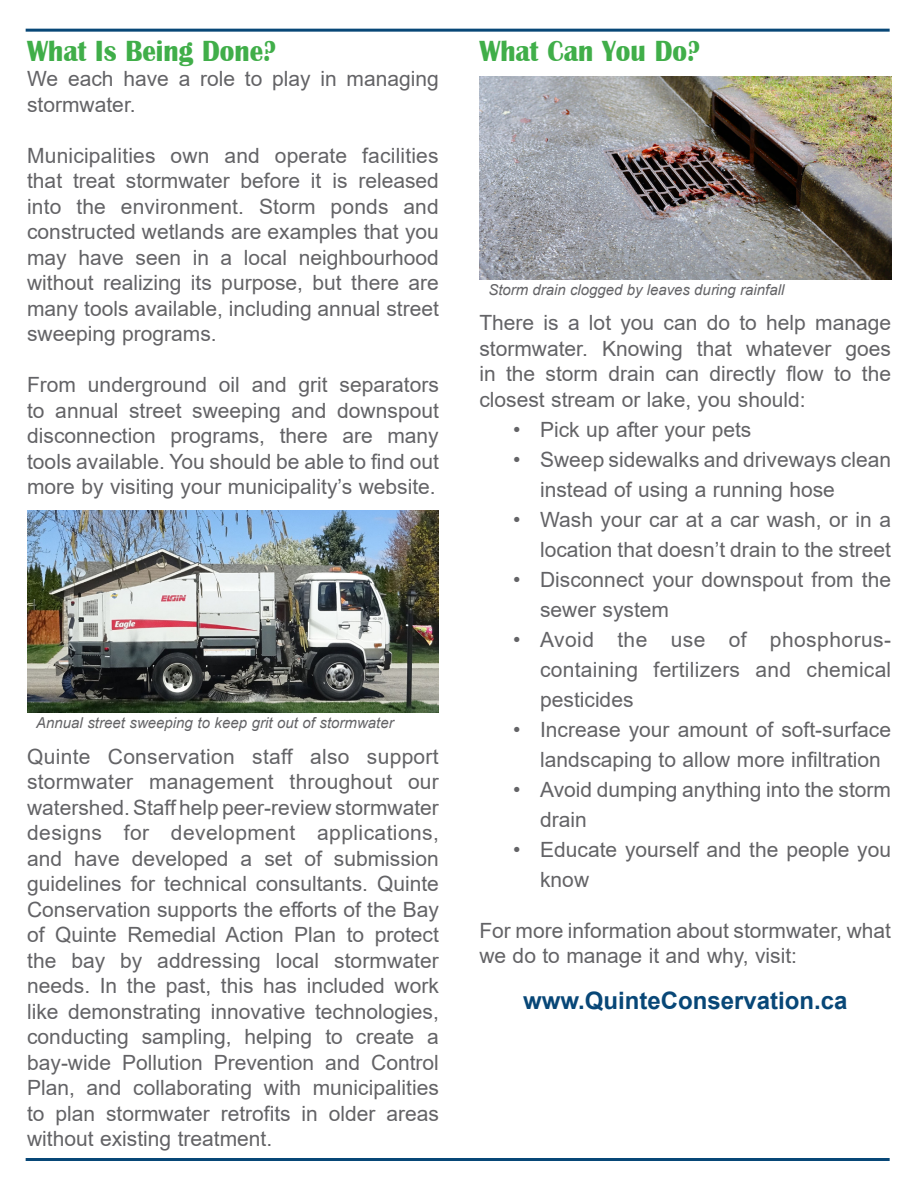
<style>
.page{position:relative;width:918px;height:1188px;background:#fff}
.page>*{position:absolute;margin:0;border:0;box-sizing:border-box;transform-origin:0 0}
.t1{font:700 30px "Britannic";color:#40ae49;scale:.9 1}
.t2{font:700 24px "Arial";color:#084777}
.t3{font:21px/25.5px "Arial";color:#636366}
.t4{font:italic 15px "Arial";color:#636366}
</style>
<div class="page">
<hr style="left:26px;top:29px;width:864px;height:3px;background:#084777">
<hr style="left:26px;top:1158px;width:864px;height:3px;background:#084777">
<img style="left:479px;top:77px;width:412px;height:202px">
<img style="left:27px;top:510px;width:412px;height:203px">
<p class="t1" style="left:27px;top:34px;width:278px">What Is Being Done?</p>
<p class="t3" style="left:27px;top:66px;width:413px">We each have a role to play in managing stormwater.</p>
<p class="t3" style="left:27px;top:143px;width:413px;text-align:justify">Municipalities own and operate facilities that treat stormwater before it is released into the environment. Storm ponds and constructed wetlands are examples that you may have seen in a local neighbourhood without realizing its purpose, but there are many tools available, including annual street sweeping programs.</p>
<p class="t3" style="left:27px;top:372px;width:413px;text-align:justify">From underground oil and grit separators to annual street sweeping and downspout disconnection programs, there are many tools available. You should be able to find out more by visiting your municipality’s website.</p>
<p class="t4" style="left:36px;top:713px;width:359px">Annual street sweeping to keep grit out of stormwater</p>
<p class="t3" style="left:27px;top:744px;width:413px;text-align:justify">Quinte Conservation staff also support stormwater management throughout our watershed. Staff help peer-review stormwater designs for development applications, and have developed a set of submission guidelines for technical consultants. Quinte Conservation supports the efforts of the Bay of Quinte Remedial Action Plan to protect the bay by addressing local stormwater needs. In the past, this has included work like demonstrating innovative technologies, conducting sampling, helping to create a bay-wide Pollution Prevention and Control Plan, and collaborating with municipalities to plan stormwater retrofits in older areas without existing treatment.</p>
<p class="t1" style="left:479px;top:34px;width:247px">What Can You Do?</p>
<p class="t4" style="left:488px;top:280px;width:297px">Storm drain clogged by leaves during rainfall</p>
<p class="t3" style="left:479px;top:310px;width:413px;text-align:justify">There is a lot you can do to help manage stormwater. Knowing that whatever goes in the storm drain can directly flow to the closest stream or lake, you should:</p>
<p class="t3" style="left:513px;top:416px;width:240px">• Pick up after your pets</p>
<p class="t3" style="left:540px;top:444px;width:352px;line-height:30px;text-indent:-27px">• Sweep sidewalks and driveways clean instead of using a running hose</p>
<p class="t3" style="left:513px;top:504px;width:380px;line-height:30px;text-align:right">• Wash your car at a car wash, or in a location that doesn’t drain to the street</p>
<p class="t3" style="left:540px;top:564px;width:353px;line-height:30px;text-indent:-27px">• Disconnect your downspout from the sewer system</p>
<p class="t3" style="left:540px;top:624px;width:353px;line-height:30px;text-align:justify;text-indent:-27px">• Avoid the use of phosphorus&shy;containing fertilizers and chemical pesticides</p>
<p class="t3" style="left:540px;top:714px;width:352px;line-height:30px;text-indent:-27px">• Increase your amount of soft-surface landscaping to allow more infiltration</p>
<p class="t3" style="left:540px;top:774px;width:353px;line-height:30px;text-indent:-27px">• Avoid dumping anything into the storm drain</p>
<p class="t3" style="left:540px;top:834px;width:352px;line-height:30px;text-indent:-27px">• Educate yourself and the people you know</p>
<p class="t3" style="left:479px;top:917px;width:413px">For more information about stormwater, what we do to manage it and why, visit:</p>
<p class="t2" style="left:523px;top:984px;width:326px">www.QuinteConservation.ca</p>
</div>
